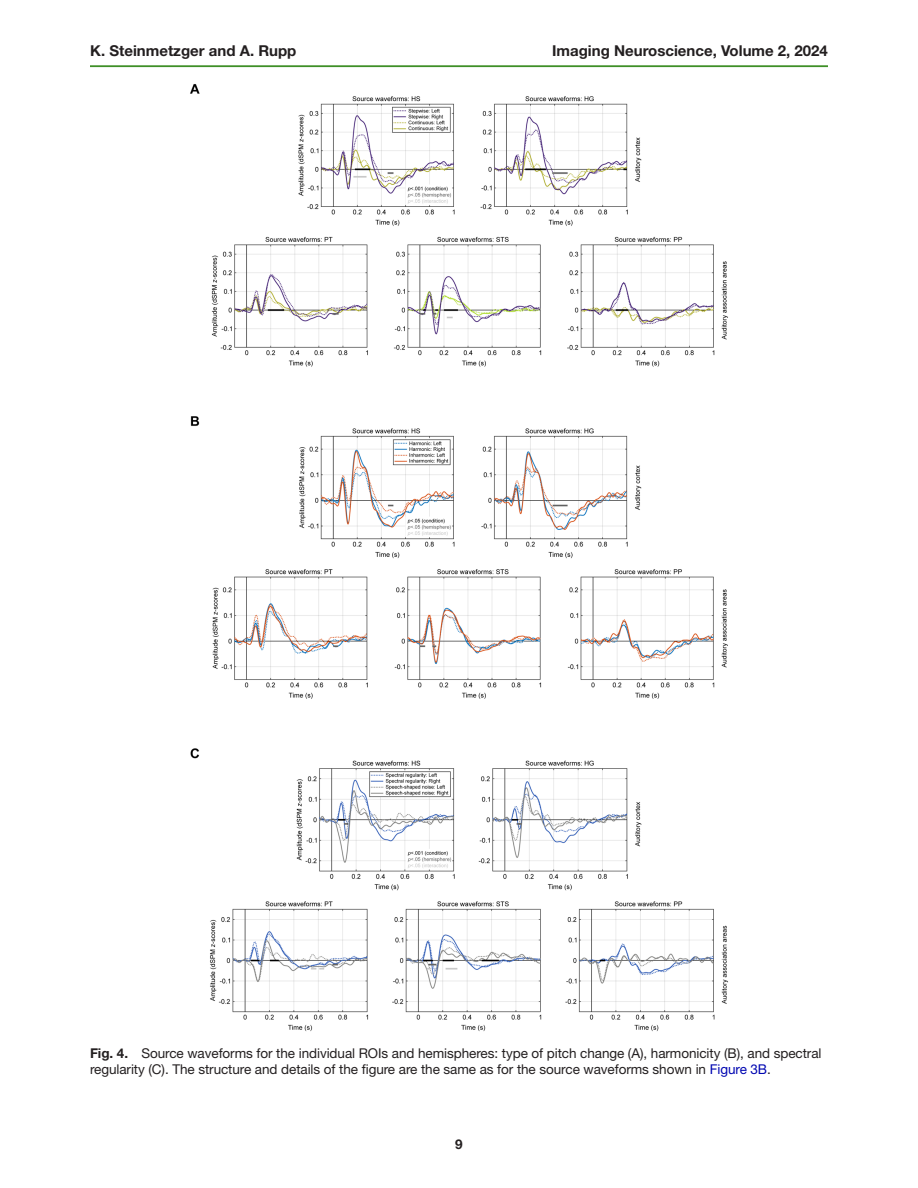
<style>
.page{position:relative;width:918px;height:1188px;background:#fff}
.page>*{position:absolute;margin:0;border:0;box-sizing:border-box;transform-origin:0 0}
.t1{font:700 15px "Helvetica Neue LT Std";color:#231f20}
.t2{font:13.5px/16.5px "Helvetica Neue LT Std";letter-spacing:-.005em;color:#231f20}
.t3{font:700 13.5px "Helvetica Neue LT Std";color:#231f20}
.s1{font-weight:700}
.s2{color:#0006b1}
</style>
<div class="page">
<hr style="left:90px;top:66px;width:738px;height:1px;background:#3e8f27">
<img style="left:190px;top:84px;width:538px;height:948px">
<p class="t1" style="left:90px;top:41px;width:208px">K. Steinmetzger and A. Rupp</p>
<p class="t1" style="left:552px;top:41px;width:277px">Imaging Neuroscience, Volume 2, 2024</p>
<p class="t2" style="left:90px;top:1045px;width:733px"><span class="s1">Fig. 4.</span> Source waveforms for the individual ROIs and hemispheres: type of pitch change (A), harmonicity (B), and spectral regularity (C). The structure and details of the figure are the same as for the source waveforms shown in <span class="s2">Figure 3B</span>.</p>
<p class="t3" style="left:455px;top:1136px;width:9px">9</p>
</div>
